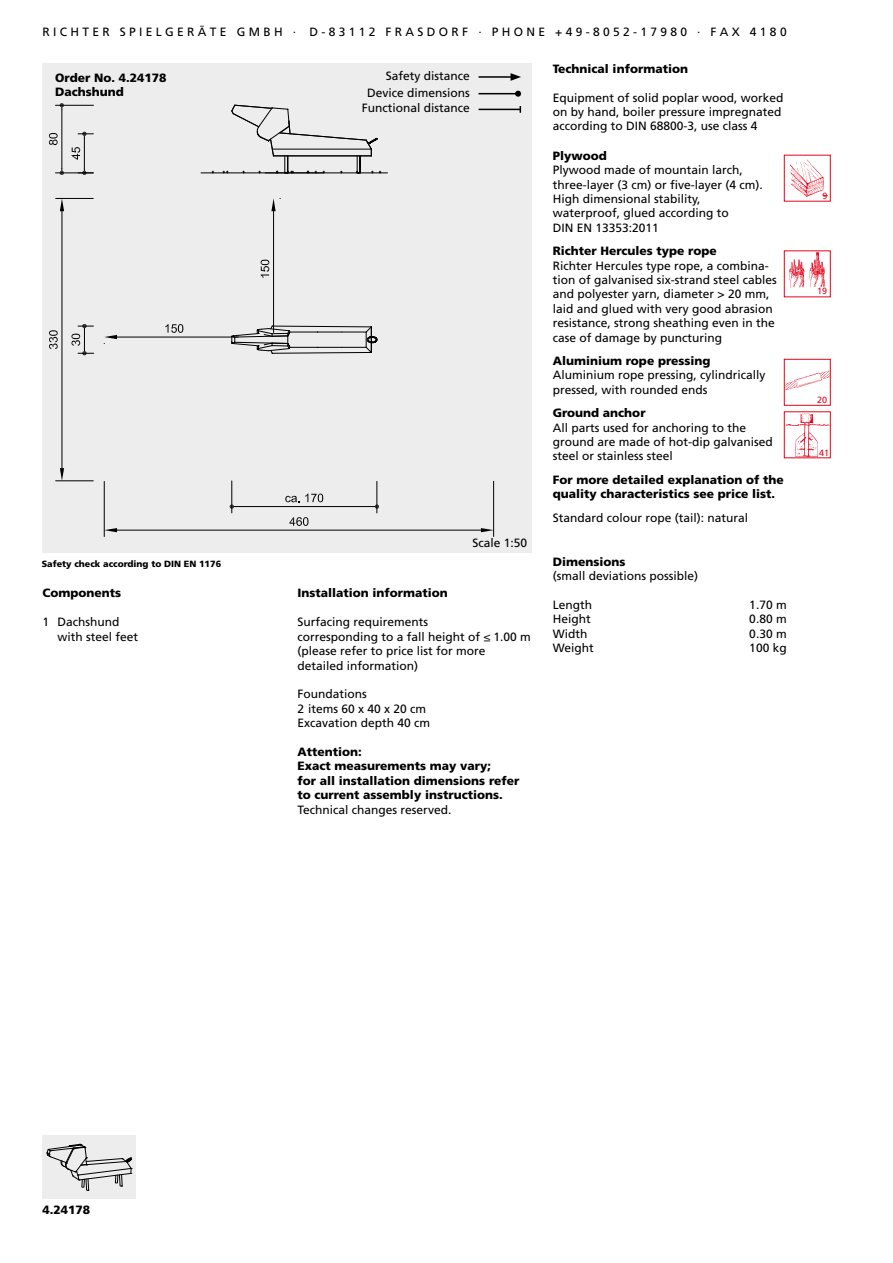
<style>
.page{position:relative;width:893px;height:1263px;background:#fff}
.page>*{position:absolute;margin:0;border:0;box-sizing:border-box;transform-origin:0 0}
.t1{font:12px/14.4px "Frutiger LT Std";color:#000}
.t2{font:900 12px/14.4px "Frutiger LT Std";color:#000}
.t3{font:900 9px "Frutiger LT Std";color:#000}
.t4{font:9px "Frutiger LT Std";color:#e3051b}
</style>
<div class="page">
<div style="left:784px;top:155px;width:47px;height:47px;border:1px solid #e3051b"></div>
<img style="left:790px;top:159px;width:38px;height:38px">
<div style="left:784px;top:250px;width:47px;height:47px;border:1px solid #e3051b"></div>
<img style="left:785px;top:252px;width:40px;height:39px">
<div style="left:784px;top:411px;width:47px;height:47px;border:1px solid #e3051b"></div>
<img style="left:786px;top:412px;width:43px;height:46px">
<div style="left:784px;top:359px;width:47px;height:47px;border:1px solid #e3051b"></div>
<img style="left:785px;top:362px;width:45px;height:37px">
<div style="left:43px;top:64px;width:488px;height:489px;background:#ededed"></div>
<div style="left:43px;top:1135px;width:93px;height:64px;background:#ededed"></div>
<svg style="left:47px;top:1144px;width:86px;height:47px"></svg>
<hr style="left:479px;top:76px;width:34px;height:2px;background:#000">
<svg style="left:511px;top:73px;width:10px;height:8px"></svg>
<hr style="left:479px;top:93px;width:39px;height:1px;background:#000">
<svg style="left:515px;top:91px;width:6px;height:6px"></svg>
<hr style="left:479px;top:109px;width:41px;height:1px;background:#000">
<hr style="left:265px;top:172px;width:122px;height:1px;background:#000">
<hr style="left:201px;top:172px;width:122px;height:1px;background:#000">
<svg style="left:222px;top:104px;width:160px;height:70px"></svg>
<hr style="left:55px;top:105px;width:39px;height:1px;background:#000">
<hr style="left:55px;top:172px;width:38px;height:1px;background:#000">
<hr style="left:61px;top:110px;width:1px;height:59px;background:#000">
<svg style="left:60px;top:103px;width:4px;height:7px"></svg>
<svg style="left:60px;top:169px;width:4px;height:6px"></svg>
<svg style="left:49px;top:133px;width:9px;height:12px"></svg>
<hr style="left:84px;top:138px;width:1px;height:31px;background:#000">
<svg style="left:78px;top:132px;width:15px;height:6px"></svg>
<svg style="left:78px;top:169px;width:15px;height:6px"></svg>
<svg style="left:72px;top:147px;width:8px;height:13px"></svg>
<svg style="left:71px;top:324px;width:23px;height:31px"></svg>
<hr style="left:231px;top:481px;width:1px;height:32px;background:#000">
<hr style="left:376px;top:481px;width:1px;height:32px;background:#000">
<hr style="left:236px;top:506px;width:137px;height:1px;background:#000">
<svg style="left:230px;top:504px;width:6px;height:5px"></svg>
<svg style="left:373px;top:504px;width:6px;height:5px"></svg>
<svg style="left:285px;top:494px;width:38px;height:8px"></svg>
<hr style="left:273px;top:211px;width:1px;height:121px;background:#000">
<svg style="left:271px;top:198px;width:10px;height:13px"></svg>
<svg style="left:261px;top:260px;width:8px;height:18px"></svg>
<svg style="left:229px;top:323px;width:149px;height:31px"></svg>
<hr style="left:117px;top:337px;width:121px;height:1px;background:#000">
<svg style="left:104px;top:335px;width:13px;height:9px"></svg>
<svg style="left:165px;top:324px;width:18px;height:9px"></svg>
<hr style="left:104px;top:481px;width:1px;height:55px;background:#000">
<hr style="left:493px;top:481px;width:1px;height:55px;background:#000">
<hr style="left:117px;top:530px;width:364px;height:1px;background:#000">
<svg style="left:104px;top:528px;width:13px;height:4px"></svg>
<svg style="left:481px;top:528px;width:13px;height:4px"></svg>
<svg style="left:289px;top:517px;width:19px;height:9px"></svg>
<hr style="left:56px;top:198px;width:37px;height:1px;background:#000">
<hr style="left:56px;top:480px;width:37px;height:1px;background:#000">
<hr style="left:62px;top:211px;width:1px;height:257px;background:#000">
<svg style="left:60px;top:198px;width:4px;height:13px"></svg>
<svg style="left:60px;top:468px;width:4px;height:13px"></svg>
<svg style="left:49px;top:330px;width:9px;height:19px"></svg>
<p class="t1" style="left:43px;top:25px;width:746px">R I C H T E R S P I E L G E R Ä T E G M B H · D - 8 3 1 1 2 F R A S D O R F · P H O N E + 4 9 - 8 0 5 2 - 1 7 9 8 0 · F A X 4 1 8 0</p>
<p class="t2" style="left:55px;top:70px;width:113px">Order No. 4.24178<br>Dachshund</p>
<p class="t3" style="left:42px;top:558px;width:181px">Safety check according to DIN EN 1176</p>
<p class="t2" style="left:43px;top:586px;width:80px">Components</p>
<p class="t1" style="left:57px;top:615px;width:82px;text-indent:-15px">1 Dachshund with steel feet</p>
<p class="t1" style="left:362px;top:68px;width:110px;line-height:16.2px;text-align:right">Safety distance<br>Device dimensions<br>Functional distance</p>
<p class="t1" style="left:473px;top:535px;width:56px">Scale 1:50</p>
<p class="t2" style="left:297px;top:586px;width:152px">Installation information</p>
<p class="t1" style="left:297px;top:615px;width:235px">Surfacing requirements<br>corresponding to a fall height of ≤ 1.00 m (please refer to price list for more detailed information)</p>
<p class="t1" style="left:297px;top:687px;width:134px">Foundations<br>2 items 60 x 40 x 20 cm<br>Excavation depth 40 cm</p>
<p class="t2" style="left:297px;top:744px;width:223px">Attention:<br>Exact measurements may vary;<br>for all installation dimensions refer to current assembly instructions.</p>
<p class="t1" style="left:297px;top:802px;width:155px">Technical changes reserved.</p>
<p class="t2" style="left:553px;top:61px;width:137px">Technical information</p>
<p class="t1" style="left:553px;top:90px;width:232px">Equipment of solid poplar wood, worked on by hand, boiler pressure impregnated according to DIN 68800-3, use class 4</p>
<p class="t2" style="left:553px;top:148px;width:56px">Plywood</p>
<p class="t1" style="left:553px;top:163px;width:212px">Plywood made of mountain larch, three-layer (3 cm) or five-layer (4 cm).<br>High dimensional stability, waterproof, glued according to<br>DIN EN 13353:2011</p>
<p class="t2" style="left:553px;top:244px;width:165px">Richter Hercules type rope</p>
<p class="t1" style="left:553px;top:258px;width:226px">Richter Hercules type rope, a combina&shy;tion of galvanised six-strand steel cables and polyester yarn, diameter &gt; 20 mm, laid and glued with very good abrasion resistance, strong sheathing even in the case of damage by puncturing</p>
<p class="t2" style="left:553px;top:354px;width:159px">Aluminium rope pressing</p>
<p class="t1" style="left:553px;top:368px;width:214px">Aluminium rope pressing, cylindrically pressed, with rounded ends</p>
<p class="t2" style="left:553px;top:406px;width:94px">Ground anchor</p>
<p class="t1" style="left:553px;top:420px;width:222px">All parts used for anchoring to the ground are made of hot-dip galvanised steel or stainless steel</p>
<p class="t2" style="left:553px;top:472px;width:232px">For more detailed explanation of the quality characteristics see price list.</p>
<p class="t1" style="left:553px;top:511px;width:197px">Standard colour rope (tail): natural</p>
<p class="t2" style="left:553px;top:554px;width:74px">Dimensions</p>
<p class="t1" style="left:553px;top:569px;width:147px">(small deviations possible)</p>
<p class="t1" style="left:553px;top:597px;width:41px">Length</p>
<p class="t1" style="left:749px;top:597px;width:39px">1.70 m</p>
<p class="t1" style="left:553px;top:612px;width:40px">Height</p>
<p class="t1" style="left:749px;top:612px;width:39px">0.80 m</p>
<p class="t1" style="left:553px;top:626px;width:36px">Width</p>
<p class="t1" style="left:749px;top:626px;width:39px">0.30 m</p>
<p class="t1" style="left:553px;top:641px;width:42px">Weight</p>
<p class="t1" style="left:749px;top:641px;width:39px">100 kg</p>
<p class="t4" style="left:823px;top:190px;width:7px">9</p>
<p class="t4" style="left:817px;top:286px;width:12px">19</p>
<p class="t4" style="left:817px;top:394px;width:12px">20</p>
<p class="t4" style="left:819px;top:448px;width:12px">41</p>
<p class="t2" style="left:43px;top:1203px;width:49px">4.24178</p>
</div>
